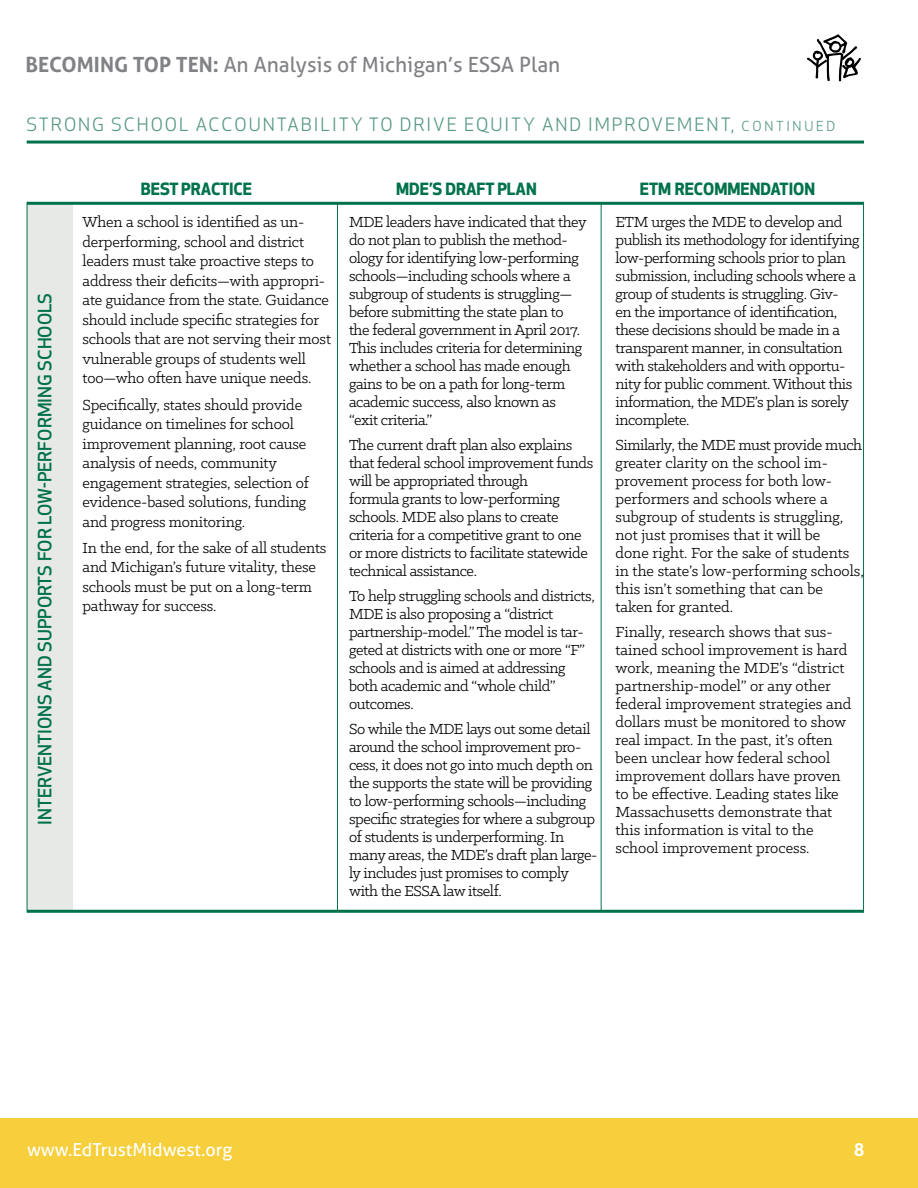
<style>
.page{position:relative;width:918px;height:1188px;background:#fff}
.page>*{position:absolute;margin:0;border:0;box-sizing:border-box;transform-origin:0 0}
.t1{font:21px "Aller";color:#808285}
.t2{font:18px "Apex New";letter-spacing:.11em;color:#599a81}
.t3{font:500 18px "Apex New";color:#00724b}
.t4{font:18px "Aller";color:#fff}
.t5{font:700 18px "Aller";color:#fff}
.t6{font:16.5px/18px "Klinic Slab";letter-spacing:-.025em;color:#000}
.t7{font:16.5px/18px "Klinic Slab";color:#000}
.t8{font:700 16.5px "Apex New";color:#00724b}
.s1{font-weight:700}
.s2{font-size:13.5px}
</style>
<div class="page">
<div style="left:27px;top:202px;width:46px;height:708px;background:#e6e9e5"></div>
<hr style="left:27px;top:141px;width:837px;height:3px;background:#00724b">
<hr style="left:27px;top:202px;width:837px;height:3px;background:#00724b">
<hr style="left:337px;top:203px;width:1px;height:708px;background:#00724b">
<hr style="left:601px;top:204px;width:1px;height:706px;background:#00724b">
<hr style="left:863px;top:202px;width:1px;height:711px;background:#00724b">
<div style="left:0;top:1119px;width:918px;height:69px;background:#f7cf3c"></div>
<hr style="left:27px;top:910px;width:837px;height:3px;background:#00724b">
<hr style="left:27px;top:202px;width:1px;height:708px;background:#00724b">
<svg style="left:807px;top:34px;width:54px;height:47px"></svg>
<p class="t1" style="left:25px;top:51px;width:536px"><span class="s1">BECOMING TOP TEN:</span> An Analysis of Michigan’s ESSA Plan</p>
<p class="t2" style="left:27px;top:113px;width:810px">STRONG SCHOOL ACCOUNTABILITY TO DRIVE EQUITY AND IMPROVEMENT, <span class="s2">CONTINUED</span></p>
<p class="t3" style="left:33px;top:825px;width:533px;rotate:-90deg">INTERVENTIONS AND SUPPORTS FOR LOW-PERFORMING SCHOOLS</p>
<p class="t8" style="left:141px;top:177px;width:113px">BEST PRACTICE</p>
<p class="t8" style="left:396px;top:177px;width:142px">MDE’S DRAFT PLAN</p>
<p class="t8" style="left:640px;top:177px;width:177px">ETM RECOMMENDATION</p>
<p class="t6" style="left:83px;top:212px;width:250px;line-height:19.5px">When a school is identified as un&shy;derperforming, school and district leaders must take proactive steps to address their deficits—with appropri&shy;ate guidance from the state. Guidance should include specific strategies for schools that are not serving their most vulnerable groups of students well too—who often have unique needs.</p>
<p class="t6" style="left:83px;top:394px;width:228px;line-height:19.5px">Specifically, states should provide guidance on timelines for school improvement planning, root cause analysis of needs, community engagement strategies, selection of evidence-based solutions, funding and progress monitoring.</p>
<p class="t6" style="left:83px;top:538px;width:246px;line-height:19.5px">In the end, for the sake of all students and Michigan’s future vitality, these schools must be put on a long-term pathway for success.</p>
<p class="t6" style="left:349px;top:213px;width:239px">MDE leaders have indicated that they do not plan to publish the method&shy;ology for identifying low-performing schools—including schools where a subgroup of students is struggling— before submitting the state plan to the federal government in April 2017.<br>This includes criteria for determining whether a school has made enough gains to be on a path for long-term academic success, also known as “exit criteria.”</p>
<p class="t6" style="left:349px;top:436px;width:246px">The current draft plan also explains that federal school improvement funds will be appropriated through<br>formula grants to low-performing schools. MDE also plans to create criteria for a competitive grant to one or more districts to facilitate statewide technical assistance.</p>
<p class="t6" style="left:349px;top:586px;width:247px">To help struggling schools and districts,<br>MDE is also proposing a “district partnership-model.” The model is tar&shy;geted at districts with one or more “F” schools and is aimed at addressing both academic and “whole child” outcomes.</p>
<p class="t6" style="left:349px;top:719px;width:250px">So while the MDE lays out some detail around the school improvement pro&shy;cess, it does not go into much depth on the supports the state will be providing to low-performing schools—including specific strategies for where a subgroup of students is underperforming. In many areas, the MDE’s draft plan large&shy;ly includes just promises to comply with the ESSA law itself.</p>
<p class="t6" style="left:616px;top:213px;width:246px">ETM urges the MDE to develop and publish its methodology for identifying low-performing schools prior to plan submission, including schools where a group of students is struggling. Giv-<br>en the importance of identification, these decisions should be made in a transparent manner, in consultation with stakeholders and with opportu&shy;nity for public comment. Without this information, the MDE’s plan is sorely incomplete.</p>
<p class="t7" style="left:616px;top:436px;width:250px">Similarly, the MDE must provide much greater clarity on the school im&shy;provement process for both low&shy;performers and schools where a subgroup of students is struggling, not just promises that it will be<br>done right. For the sake of students in the state’s low-performing schools, this isn’t something that can be taken for granted.</p>
<p class="t7" style="left:616px;top:622px;width:237px">Finally, research shows that sus&shy;tained school improvement is hard work, meaning the MDE’s “district partnership-model” or any other federal improvement strategies and dollars must be monitored to show real impact. In the past, it’s often been unclear how federal school improvement dollars have proven to be effective. Leading states like Massachusetts demonstrate that this information is vital to the school improvement process.</p>
<p class="t4" style="left:27px;top:1138px;width:207px">www.EdTrustMidwest.org</p>
<p class="t5" style="left:854px;top:1138px;width:12px">8</p>
</div>
